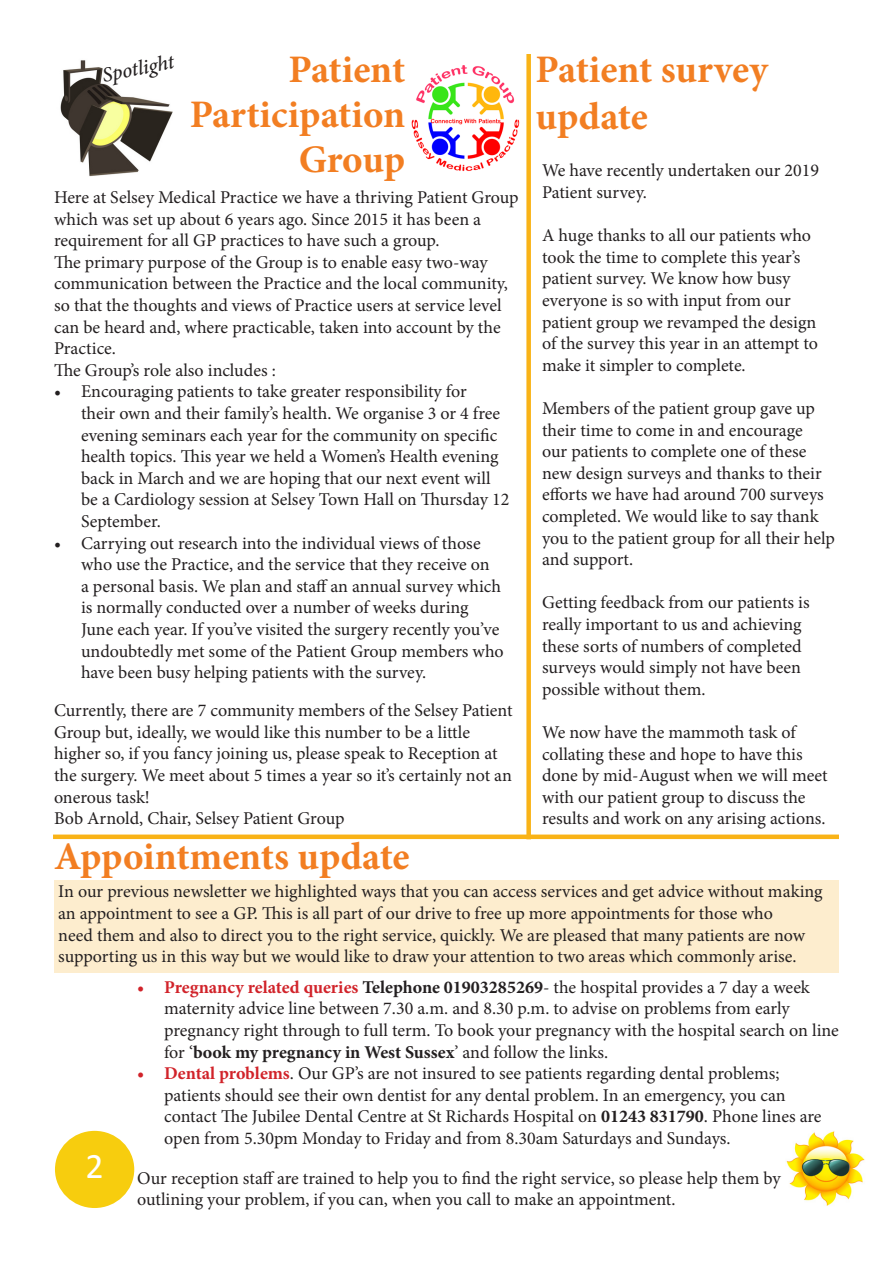
<style>
.page{position:relative;width:893px;height:1263px;background:#fff}
.page>*{position:absolute;margin:0;border:0;box-sizing:border-box;transform-origin:0 0}
.t1{font:700 39px/46.8px "Minion Pro";letter-spacing:-.005em;color:#f27e22}
.t2{font:36px "Calibri";color:#fff}
.t3{font:italic 500 21px "Minion Pro";color:#231f20}
.t4{font:18px/21.6px "Minion Pro";color:#231f20}
.s1{font-weight:700;color:#d1232a}
.s2{font-weight:700}
</style>
<div class="page">
<div style="left:55px;top:1131px;width:79px;height:77px;background:#f7cd0e;border-radius:50%"></div>
<div style="left:526px;top:54px;width:5px;height:785px;background:#f9b317"></div>
<img style="left:411px;top:65px;width:109px;height:106px">
<div style="left:53px;top:834px;width:786px;height:5px;background:#f9b317"></div>
<div style="left:54px;top:880px;width:785px;height:92px;background:#fdedce"></div>
<img style="left:60px;top:60px;width:112px;height:117px">
<img style="left:786px;top:1131px;width:79px;height:75px">
<p class="t3" style="left:100px;top:61px;width:74px;rotate:-11deg">Spotlight</p>
<p class="t1" style="left:289px;top:46px;width:118px">Patient</p>
<p class="t1" style="left:190px;top:91px;width:217px">Participation</p>
<p class="t1" style="left:299px;top:136px;width:108px">Group</p>
<p class="t4" style="left:54px;top:187px;width:466px">Here at Selsey Medical Practice we have a thriving Patient Group which was set up about 6 years ago. Since 2015 it has been a requirement for all GP practices to have such a group.</p>
<p class="t4" style="left:54px;top:251px;width:455px">The primary purpose of the Group is to enable easy two-way communication between the Practice and the local community, so that the thoughts and views of Practice users at service level can be heard and, where practicable, taken into account by the Practice.</p>
<p class="t4" style="left:54px;top:359px;width:223px">The Group’s role also includes :</p>
<p class="t4" style="left:81px;top:381px;width:430px;text-indent:-27px">• Encouraging patients to take greater responsibility for<br>their own and their family’s health. We organise 3 or 4 free evening seminars each year for the community on specific health topics. This year we held a Women’s Health evening back in March and we are hoping that our next event will be a Cardiology session at Selsey Town Hall on Thursday 12<br>September.</p>
<p class="t4" style="left:81px;top:532px;width:424px;text-indent:-27px">• Carrying out research into the individual views of those who use the Practice, and the service that they receive on<br>a personal basis. We plan and staff an annual survey which is normally conducted over a number of weeks during June each year. If you’ve visited the surgery recently you’ve undoubtedly met some of the Patient Group members who have been busy helping patients with the survey.</p>
<p class="t4" style="left:54px;top:700px;width:460px">Currently, there are 7 community members of the Selsey Patient Group but, ideally, we would like this number to be a little higher so, if you fancy joining us, please speak to Reception at the surgery. We meet about 5 times a year so it’s certainly not an onerous task!</p>
<p class="t4" style="left:54px;top:808px;width:292px">Bob Arnold, Chair, Selsey Patient Group</p>
<p class="t1" style="left:54px;top:832px;width:357px">Appointments update</p>
<p class="t1" style="left:536px;top:46px;width:234px">Patient survey update</p>
<p class="t4" style="left:542px;top:160px;width:279px">We have recently undertaken our 2019<br>Patient survey.</p>
<p class="t4" style="left:542px;top:225px;width:278px">A huge thanks to all our patients who took the time to complete this year’s patient survey. We know how busy everyone is so with input from our patient group we revamped the design of the survey this year in an attempt to make it simpler to complete.</p>
<p class="t4" style="left:542px;top:398px;width:294px">Members of the patient group gave up their time to come in and encourage<br>our patients to complete one of these new design surveys and thanks to their efforts we have had around 700 surveys completed. We would like to say thank you to the patient group for all their help and support.</p>
<p class="t4" style="left:542px;top:592px;width:269px">Getting feedback from our patients is really important to us and achieving these sorts of numbers of completed surveys would simply not have been possible without them.</p>
<p class="t4" style="left:542px;top:722px;width:287px">We now have the mammoth task of collating these and hope to have this done by mid-August when we will meet with our patient group to discuss the results and work on any arising actions.</p>
<p class="t4" style="left:58px;top:881px;width:766px">In our previous newsletter we highlighted ways that you can access services and get advice without making an appointment to see a GP. This is all part of our drive to free up more appointments for those who<br>need them and also to direct you to the right service, quickly. We are pleased that many patients are now supporting us in this way but we would like to draw your attention to two areas which commonly arise.</p>
<p class="t2" style="left:85px;top:1143px;width:20px">2</p>
<p class="t4" style="left:164px;top:976px;width:676px;text-indent:-27px"><span class="s1">• Pregnancy related queries</span> <span class="s2">Telephone 01903285269</span>- the hospital provides a 7 day a week maternity advice line between 7.30 a.m. and 8.30 p.m. to advise on problems from early pregnancy right through to full term. To book your pregnancy with the hospital search on line for ‘<span class="s2">book my pregnancy in West Sussex</span>’ and follow the links.</p>
<p class="t4" style="left:164px;top:1063px;width:659px;text-indent:-27px"><span class="s1">• Dental problems</span>. Our GP’s are not insured to see patients regarding dental problems; patients should see their own dentist for any dental problem. In an emergency, you can contact The Jubilee Dental Centre at St Richards Hospital on <span class="s2">01243 831790</span>. Phone lines are open from 5.30pm Monday to Friday and from 8.30am Saturdays and Sundays.</p>
<p class="t4" style="left:137px;top:1167px;width:645px">Our reception staff are trained to help you to find the right service, so please help them by outlining your problem, if you can, when you call to make an appointment.</p>
</div>
